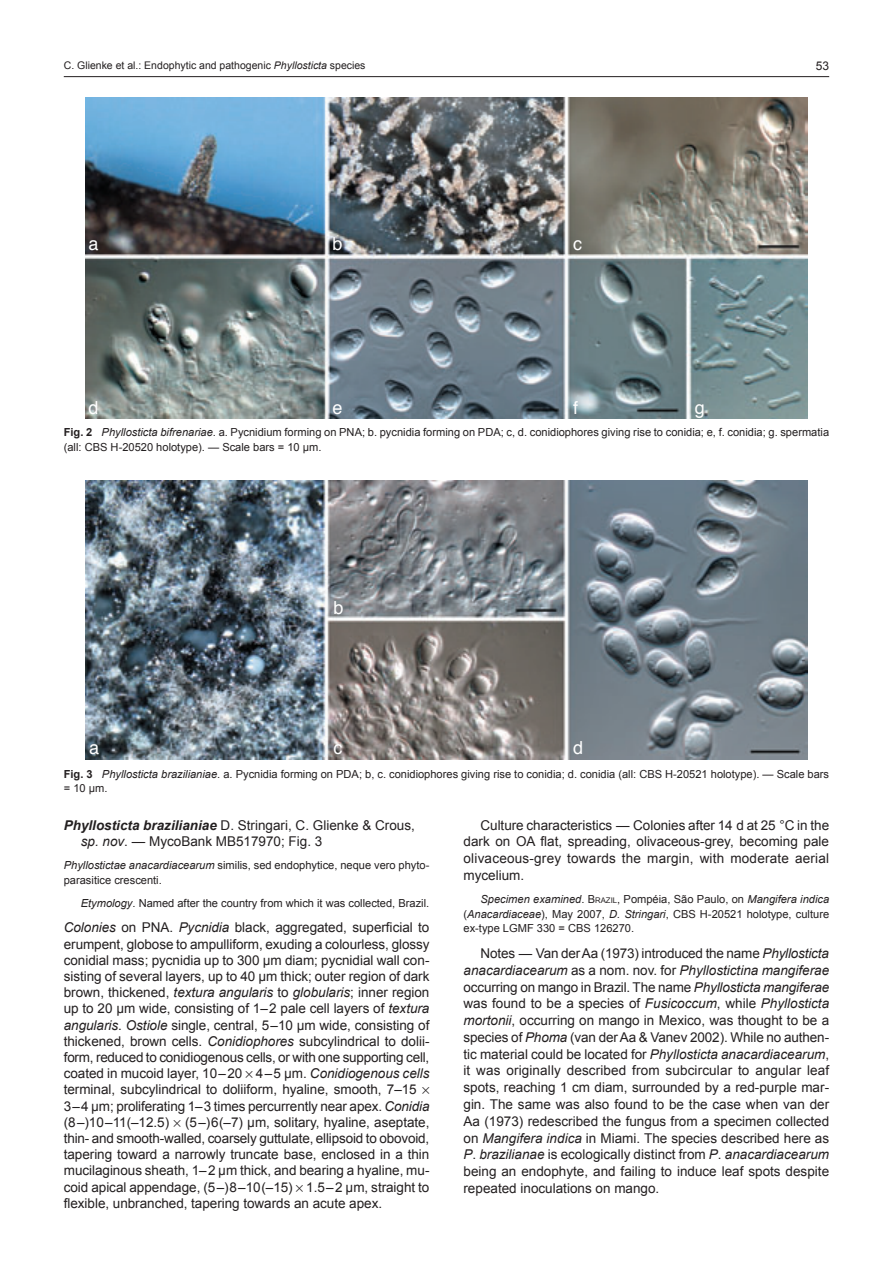
<style>
.page{position:relative;width:893px;height:1263px;background:#fff}
.page>*{position:absolute;margin:0;border:0;box-sizing:border-box;transform-origin:0 0}
.t1{font:18px "Helvetica";color:#fff}
.t2{font:13.5px/16.2px "Arial";letter-spacing:-.005em;color:#231f20}
.t3{font:12px "Arial";color:#231f20}
.t4{font:11.1px/14.4px "Arial";color:#231f20}
.t5{font:10.5px "Arial";color:#231f20}
.s1{font-style:italic}
.s2{font-weight:700}
.s3{font-weight:700;font-style:italic}
.s4{font-size:7.8px}
</style>
<div class="page">
<hr style="left:64px;top:76px;width:765px;height:1px;background:#231f20">
<img style="left:85px;top:98px;width:723px;height:321px">
<img style="left:85px;top:480px;width:723px;height:280px">
<p class="t5" style="left:64px;top:59px;width:303px">C. Glienke et al.: Endophytic and pathogenic <span class="s1">Phyllosticta</span> species</p>
<p class="t3" style="left:816px;top:59px;width:15px">53</p>
<h1 class="t1" style="left:89px;top:228px;width:12px">a</h1>
<h1 class="t1" style="left:89px;top:392px;width:12px">d</h1>
<h1 class="t1" style="left:333px;top:228px;width:12px">b</h1>
<h1 class="t1" style="left:573px;top:228px;width:10px">c</h1>
<h1 class="t1" style="left:333px;top:392px;width:12px">e</h1>
<h1 class="t1" style="left:573px;top:392px;width:7px">f</h1>
<h1 class="t1" style="left:695px;top:392px;width:12px">g</h1>
<p class="t4" style="left:64px;top:425px;width:767px"><span class="s2">Fig. 2</span> <span class="s1">Phyllosticta bifrenariae</span>. a. Pycnidium forming on PNA; b. pycnidia forming on PDA; c, d. conidiophores giving rise to conidia; e, f. conidia; g. spermatia (all: CBS H-20520 holotype). — Scale bars = 10 µm.</p>
<h1 class="t1" style="left:333px;top:592px;width:12px">b</h1>
<h1 class="t1" style="left:89px;top:733px;width:12px">a</h1>
<h1 class="t1" style="left:573px;top:733px;width:12px">d</h1>
<h1 class="t1" style="left:333px;top:733px;width:10px">c</h1>
<p class="t4" style="left:64px;top:767px;width:767px"><span class="s2">Fig. 3</span> <span class="s1">Phyllosticta brazilianiae</span>. a. Pycnidia forming on PDA; b, c. conidiophores giving rise to conidia; d. conidia (all: CBS H-20521 holotype). — Scale bars = 10 µm.</p>
<p class="t2" style="left:81px;top:816px;width:336px;text-indent:-17px"><span class="s3">Phyllosticta brazilianiae</span> D. Stringari, C. Glienke &amp; Crous, <span class="s1">sp. nov</span>. <span class="s1">—</span> MycoBank MB517970; Fig. 3</p>
<p class="t4" style="left:64px;top:858px;width:366px"><span class="s1">Phyllostictae anacardiacearum</span> similis, sed endophytice, neque vero phyto&shy;parasitice crescenti.</p>
<p class="t4" style="left:81px;top:896px;width:350px"><span class="s1">Etymology</span>. Named after the country from which it was collected, Brazil.</p>
<p class="t2" style="left:64px;top:919px;width:367px"><span class="s1">Colonies</span> on PNA. <span class="s1">Pycnidia</span> black, aggregated, superficial to erumpent, globose to ampulliform, exuding a colourless, glossy conidial mass; pycnidia up to 300 μm diam; pycnidial wall con&shy;sisting of several layers, up to 40 μm thick; outer region of dark brown, thickened, <span class="s1">textura angularis</span> to <span class="s1">globularis</span>; inner region up to 20 μm wide, consisting of 1–2 pale cell layers of <span class="s1">textura angularis</span>. <span class="s1">Ostiole</span> single, central, 5–10 μm wide, consisting of thickened, brown cells. <span class="s1">Conidiophores</span> subcylindrical to dolii&shy;form, reduced to conidiogenous cells, or with one supporting cell, coated in mucoid layer, 10–20 4–5 μm. <span class="s1">Conidiogenous cells </span>terminal, subcylindrical to doliiform, hyaline, smooth, 7–15<br>3–4 μm; proliferating 1–3 times percurrently near apex. <span class="s1">Conidia </span>(8–)10–11(–12.5) (5–)6(–7) μm, solitary, hyaline, aseptate, thin- and smooth-walled, coarsely guttulate, ellipsoid to obovoid, tapering toward a narrowly truncate base, enclosed in a thin mucilaginous sheath, 1–2 μm thick, and bearing a hyaline, mu&shy;coid apical appendage, (5–)8–10(–15) 1.5–2 μm, straight to flexible, unbranched, tapering towards an acute apex.</p>
<p class="t2" style="left:463px;top:816px;width:367px;line-height:16.8px;text-align:justify;text-indent:17px">Culture characteristics — Colonies after 14 d at 25 °C in the dark on OA flat, spreading, olivaceous-grey, becoming pale olivaceous-grey towards the margin, with moderate aerial mycelium.</p>
<p class="t4" style="left:463px;top:892px;width:367px;text-align:justify;text-indent:17px"><span class="s1">Specimen examined</span>. B<span class="s4">razi l</span>, Pompéia, São Paulo, on <span class="s1">Mangifera indica </span>(<span class="s1">Anacardiaceae</span>), May 2007, <span class="s1">D. Stringari</span>, CBS H-20521 holotype, culture ex-type LGMF 330 = CBS 126270.</p>
<p class="t2" style="left:463px;top:945px;width:367px;line-height:16.8px;text-align:justify;text-indent:17px">Notes — Van der Aa (1973) introduced the name <span class="s1">Phyllosticta anacardiacearum</span> as a nom. nov. for <span class="s1">Phyllostictina mangiferae </span>occurring on mango in Brazil. The name <span class="s1">Phyllosticta mangiferae </span>was found to be a species of <span class="s1">Fusicoccum</span>, while <span class="s1">Phyllosticta mortonii</span>, occurring on mango in Mexico, was thought to be a species of <span class="s1">Phoma</span> (van der Aa &amp; Vanev 2002). While no authen&shy;tic material could be located for <span class="s1">Phyllosticta anacardiacearum</span>, it was originally described from subcircular to angular leaf spots, reaching 1 cm diam, surrounded by a red-purple mar&shy;gin. The same was also found to be the case when van der Aa (1973) redescribed the fungus from a specimen collected on <span class="s1">Mangifera indica</span> in Miami. The species described here as <span class="s1">P</span>. <span class="s1">brazilianae</span> is ecologically distinct from <span class="s1">P</span>. <span class="s1">anacardiacearum </span>being an endophyte, and failing to induce leaf spots despite repeated inoculations on mango.</p>
</div>
